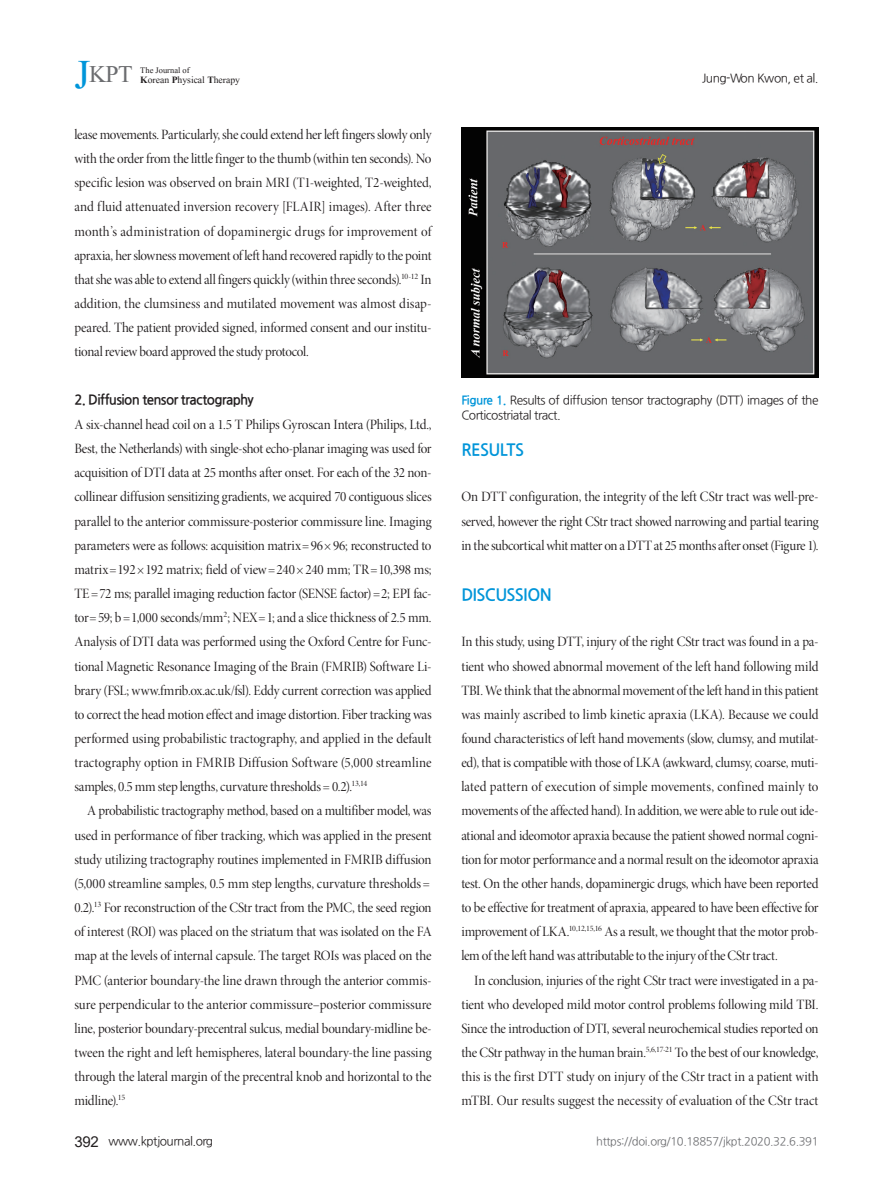
<style>
.page{position:relative;width:893px;height:1191px;background:#fff}
.page>*{position:absolute;margin:0;border:0;box-sizing:border-box;transform-origin:0 0}
.t1{font:30px "Aparajita";color:#6c6d70}
.본문__대제목{font:16.5px "Nanum Gothic OTF Bold";letter-spacing:-.03em;color:#0095d9}
.본문{font:16.5px "Nanum Gothic OTF Bold";letter-spacing:-.035em;color:#0095d9}
.t2{font:15px "Arial";color:#231f20}
.본문-2{font:14.25px/24.2px "Minion Pro Disp";letter-spacing:-.01em;color:#231f20;text-align:justify;scale:.96 1}
.본문__중제목{font:13.5px "Nanum Gothic OTF Bold";letter-spacing:-.045em;color:#231f20}
.표_제목__그림_설명{font:12px/15.6px "Nanum Gothic OTF";letter-spacing:-.04em;color:#231f20}
.하시라{font:12px "Nanum Gothic OTF";letter-spacing:-.04em;color:#231f20}
.t3{font:12px "Aparajita";color:#231f20}
.t4{font:11.25px "Nanum Gothic OTF";letter-spacing:-.03em;color:#6c6d70}
.t5{font:10.5px "Aparajita";color:#231f20}
.s1{font-size:51px;color:#0095d9}
.s2{font-weight:700}
.s3{font-family:"Nanum Gothic OTF Bold";color:#0095d9}
</style>
<div class="page">
<img style="left:461px;top:128px;width:358px;height:249px">
<p class="t1" style="left:74px;top:60px;width:60px"><span class="s1">J</span>KPT</p>
<p class="t5" style="left:140px;top:65px;width:51px">The Journal of</p>
<p class="t3" style="left:140px;top:74px;width:101px"><span class="s2">K</span>orean <span class="s2">P</span>hysical <span class="s2">T</span>herapy</p>
<p class="본문-2" style="left:74px;top:123px;width:374px">lease movements. Particularly, she could extend her left fingers slowly only with the order from the little finger to the thumb (within ten seconds). No specific lesion was observed on brain MRI (T1-weighted, T2-weighted, and fluid attenuated inversion recovery [FLAIR] images). After three month’s administration of dopaminergic drugs for improvement of apraxia, her slowness movement of left hand recovered rapidly to the point that she was able to extend all fingers quickly (within three seconds).<sup>10-12</sup> In addition, the clumsiness and mutilated movement was almost disap&shy;peared. The patient provided signed, informed consent and our institu&shy;tional review board approved the study protocol.</p>
<p class="본문__중제목" style="left:74px;top:393px;width:181px">2. Diffusion tensor tractography</p>
<p class="본문-2" style="left:74px;top:413px;width:374px">A six-channel head coil on a 1.5 T Philips Gyroscan Intera (Philips, Ltd., Best, the Netherlands) with single-shot echo-planar imaging was used for acquisition of DTI data at 25 months after onset. For each of the 32 non&shy;collinear diffusion sensitizing gradients, we acquired 70 contiguous slices parallel to the anterior commissure-posterior commissure line. Imaging parameters were as follows: acquisition matrix= 96× 96; reconstructed to matrix=192×192 matrix; field of view=240× 240 mm; TR=10,398 ms; TE =72 ms; parallel imaging reduction factor (SENSE factor) =2; EPI fac&shy;tor= 59; b =1,000 seconds/mm<sup>2</sup>; NEX=1; and a slice thickness of 2.5 mm.<br>Analysis of DTI data was performed using the Oxford Centre for Func&shy;tional Magnetic Resonance Imaging of the Brain (FMRIB) Software Li&shy;brary (FSL; www.fmrib.ox.ac.uk/fsl). Eddy current correction was applied to correct the head motion effect and image distortion. Fiber tracking was performed using probabilistic tractography, and applied in the default tractography option in FMRIB Diffusion Software (5,000 streamline samples, 0.5 mm step lengths, curvature thresholds = 0.2).<sup>13,14</sup></p>
<p class="본문-2" style="left:74px;top:799px;width:374px;text-align:left;text-indent:13px">A probabilistic tractography method, based on a multifiber model, was used in performance of fiber tracking, which was applied in the present study utilizing tractography routines implemented in FMRIB diffusion (5,000 streamline samples, 0.5 mm step lengths, curvature thresholds = 0.2).<sup>13</sup> For reconstruction of the CStr tract from the PMC, the seed region of interest (ROI) was placed on the striatum that was isolated on the FA map at the levels of internal capsule. The target ROIs was placed on the PMC (anterior boundary-the line drawn through the anterior commis&shy;sure perpendicular to the anterior commissure–posterior commissure line, posterior boundary-precentral sulcus, medial boundary-midline be&shy;tween the right and left hemispheres, lateral boundary-the line passing through the lateral margin of the precentral knob and horizontal to the midline).<sup>15</sup></p>
<p class="t2" style="left:74px;top:1131px;width:26px">392</p>
<p class="하시라" style="left:108px;top:1134px;width:106px">www.kptjournal.org</p>
<p class="하시라" style="left:702px;top:71px;width:118px">Jung-Won Kwon, et al.</p>
<p class="표_제목__그림_설명" style="left:461px;top:392px;width:359px"><span class="s3">Figure 1.</span> Results of diffusion tensor tractography (DTT) images of the<br>Corticostriatal tract.</p>
<p class="본문" style="left:461px;top:441px;width:64px">RESULTS</p>
<p class="본문-2" style="left:461px;top:485px;width:374px">On DTT configuration, the integrity of the left CStr tract was well-pre&shy;served, however the right CStr tract showed narrowing and partial tearing in the subcortical whit matter on a DTT at 25 months after onset (Figure 1).</p>
<p class="본문__대제목" style="left:461px;top:586px;width:92px">DISCUSSION</p>
<p class="본문-2" style="left:461px;top:630px;width:374px">In this study, using DTT, injury of the right CStr tract was found in a pa&shy;tient who showed abnormal movement of the left hand following mild TBI. We think that the abnormal movement of the left hand in this patient was mainly ascribed to limb kinetic apraxia (LKA). Because we could found characteristics of left hand movements (slow, clumsy, and mutilat&shy;ed), that is compatible with those of LKA (awkward, clumsy, coarse, muti&shy;lated pattern of execution of simple movements, confined mainly to movements of the affected hand). In addition, we were able to rule out ide&shy;ational and ideomotor apraxia because the patient showed normal cogni&shy;tion for motor performance and a normal result on the ideomotor apraxia test. On the other hands, dopaminergic drugs, which have been reported to be effective for treatment of apraxia, appeared to have been effective for improvement of LKA.<sup>10,12,15,16</sup> As a result, we thought that the motor prob&shy;lem of the left hand was attributable to the injury of the CStr tract.</p>
<p class="본문-2" style="left:461px;top:968px;width:374px;text-indent:13px">In conclusion, injuries of the right CStr tract were investigated in a pa&shy;tient who developed mild motor control problems following mild TBI.<br>Since the introduction of DTI, several neurochemical studies reported on the CStr pathway in the human brain.<sup>5,6,17-21</sup> To the best of our knowledge, this is the first DTT study on injury of the CStr tract in a patient with mTBI. Our results suggest the necessity of evaluation of the CStr tract</p>
<p class="t4" style="left:596px;top:1134px;width:224px">https://doi.org/10.18857/jkpt.2020.32.6.391</p>
</div>
